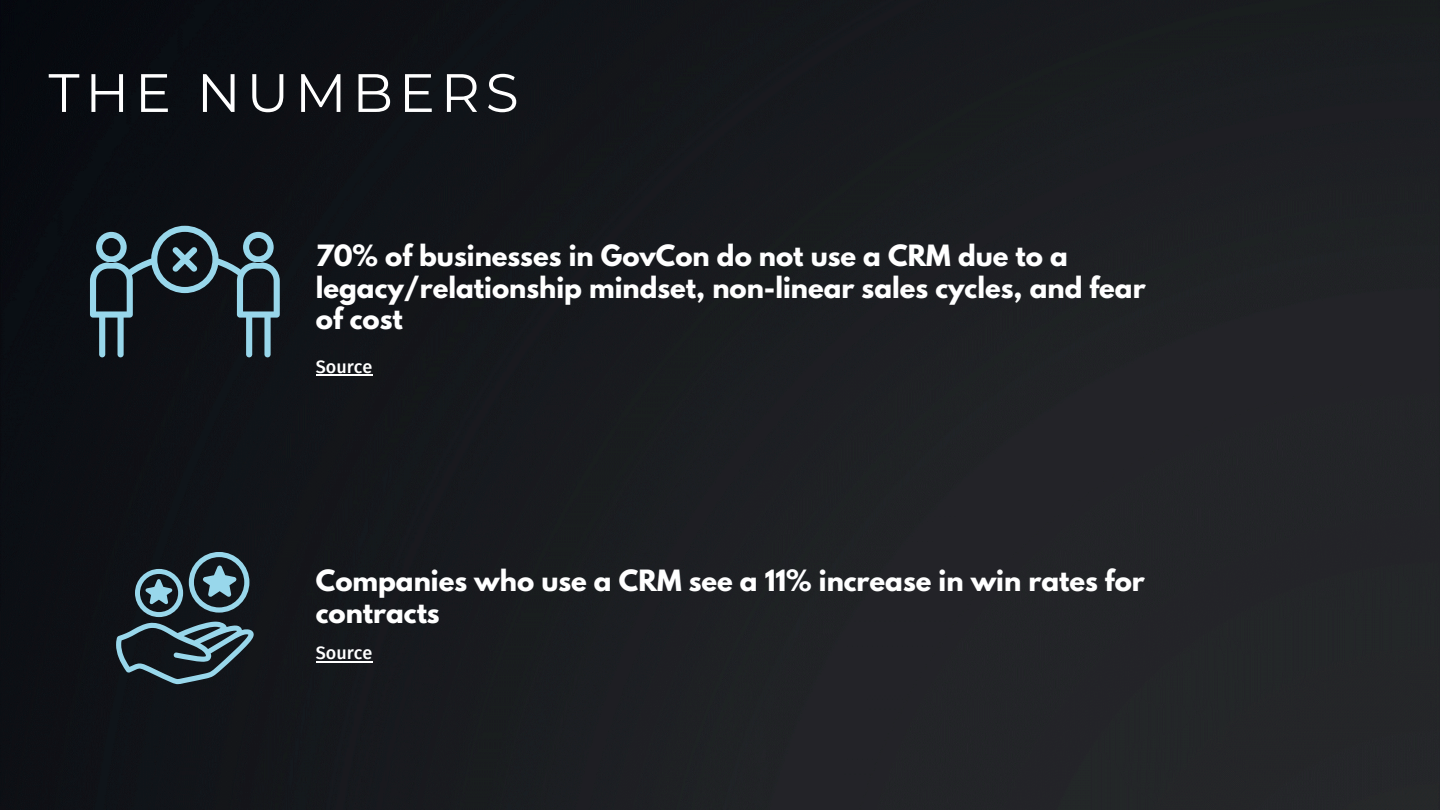
<style>
.page{position:relative;width:1440px;height:810px;background:#fff}
.page>*{position:absolute;margin:0;border:0;box-sizing:border-box;transform-origin:0 0}
.t1{font:54px "Montserrat";letter-spacing:.105em;color:#fff}
.t2{font:700 26px/31.5px "League Spartan";color:#fff}
.t3{font:500 18px "Fira Sans";color:#fff}
</style>
<div class="page">
<img style="left:0;top:0;width:1440px;height:810px">
<svg style="left:90px;top:226px;width:190px;height:131px;background:#2c3c45"></svg>
<svg style="left:116px;top:552px;width:138px;height:132px;background:#344750"></svg>
<hr style="left:316px;top:661px;width:56px;height:1px;background:#fff">
<hr style="left:316px;top:374px;width:56px;height:2px;background:#fff">
<h1 class="t1" style="left:49px;top:60px;width:472px">THE NUMBERS</h1>
<p class="t2" style="left:316px;top:243px;width:831px">70% of businesses in GovCon do not use a CRM due to a legacy/relationship mindset, non-linear sales cycles, and fear of cost</p>
<p class="t3" style="left:316px;top:356px;width:58px">Source</p>
<h2 class="t2" style="left:316px;top:568px;width:830px">Companies who use a CRM see a 11% increase in win rates for contracts</h2>
<p class="t3" style="left:316px;top:643px;width:58px">Source</p>
</div>
